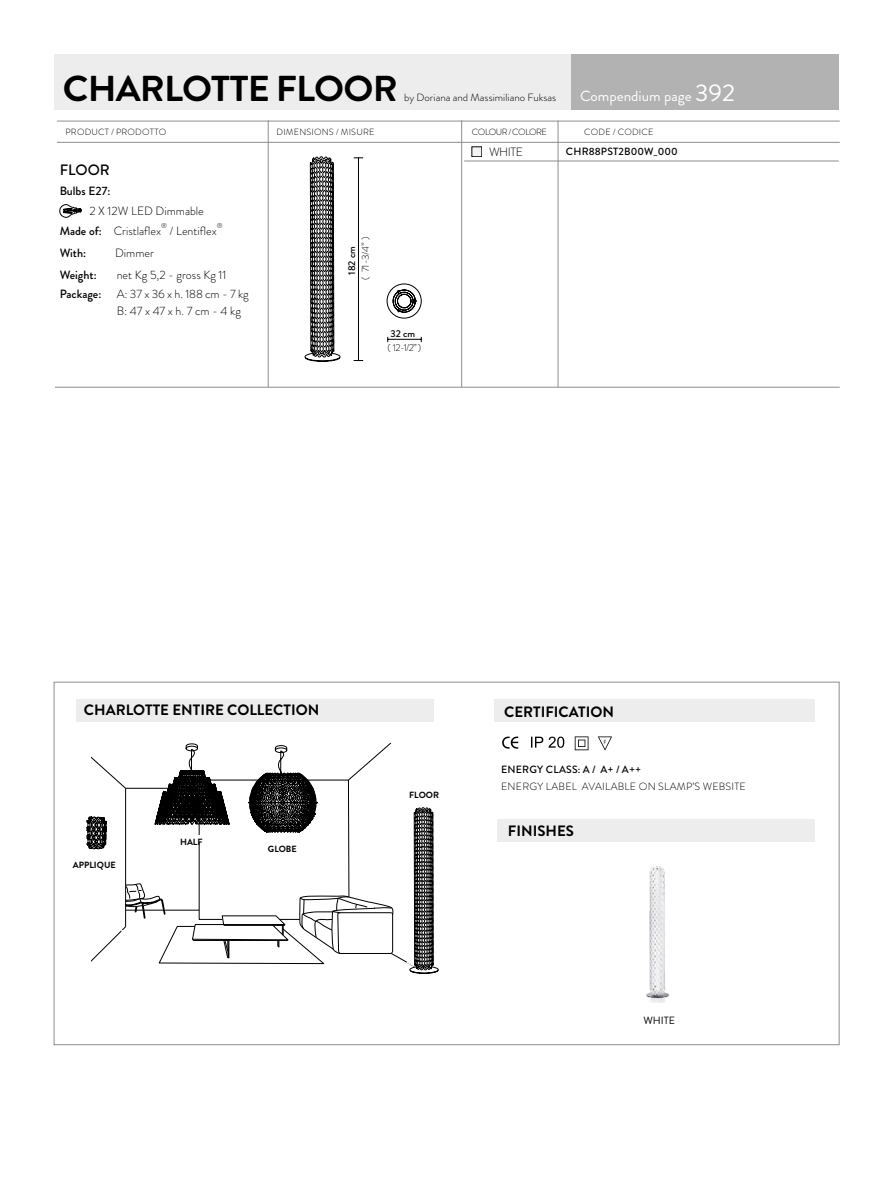
<style>
.page{position:relative;width:893px;height:1178px;background:#fff}
.page>*{position:absolute;margin:0;border:0;box-sizing:border-box;transform-origin:0 0}
.t1{font:700 36px "Brandon Grotesque";letter-spacing:-.02em;color:#000;scale:1.04 1}
.t2{font:700 15px "Brandon Grotesque";color:#000}
.t3{font:500 15px "Brandon Grotesque";color:#000}
.t4{font:14.55px "Brandon Grotesque";color:#fff;scale:1.04 1}
.t5{font:300 12px/16.8px "Brandon Grotesque";color:#000}
.t6{font:500 12px "Brandon Grotesque";color:#000}
.t7{font:500 10.5px "Brandon Grotesque";letter-spacing:.02em;color:#000}
.t8{font:300 10.5px "Brandon Grotesque";letter-spacing:.02em;color:#000}
.t9{font:300 10.5px "Brandon Grotesque";color:#000;scale:1.04 1}
.t10{font:10.5px "Brandon Grotesque";color:#000}
.t11{font:300 9.9px "Brandon Grotesque";color:#000}
.t12{font:500 9.9px "Brandon Grotesque";color:#000}
.t13{font:300 9px "Brandon Grotesque";letter-spacing:.02em;color:#000}
.t14{font:700 9px "Brandon Grotesque";color:#000}
.t15{font:300 9px "Brandon Grotesque";letter-spacing:-.05em;color:#000}
.t16{font:300 7.05px "Brandon Grotesque";color:#000}
.s1{font-size:24px}
.s2{font-weight:500}
</style>
<div class="page">
<hr style="left:558px;top:121px;width:1px;height:266px;background:#878787">
<hr style="left:461px;top:120px;width:1px;height:267px;background:#878787">
<svg style="left:474px;top:149px;width:6px;height:6px"></svg>
<div style="left:472px;top:147px;width:10px;height:10px;border:1px solid #000"></div>
<hr style="left:57px;top:121px;width:783px;height:1px;background:#878787">
<hr style="left:57px;top:142px;width:783px;height:1px;background:#878787">
<hr style="left:55px;top:387px;width:785px;height:1px;background:#878787">
<hr style="left:464px;top:161px;width:375px;height:1px;background:#878787">
<div style="left:54px;top:54px;width:741px;height:55px;background:#ededed"></div>
<div style="left:571px;top:54px;width:268px;height:55px;background:#b3b2b2"></div>
<img style="left:646px;top:866px;width:24px;height:136px">
<div style="left:497px;top:819px;width:318px;height:23px;background:#ededed"></div>
<div style="left:495px;top:699px;width:320px;height:23px;background:#ededed"></div>
<svg style="left:502px;top:736px;width:16px;height:13px"></svg>
<svg style="left:531px;top:737px;width:33px;height:11px"></svg>
<svg style="left:575px;top:736px;width:13px;height:14px"></svg>
<svg style="left:598px;top:736px;width:14px;height:15px"></svg>
<svg style="left:59px;top:109px;width:379px;height:865px"></svg>
<h1 class="t1" style="left:63px;top:63px;width:324px">CHARLOTTE FLOOR</h1>
<p class="t9" style="left:404px;top:90px;width:148px">by Doriana and Massimiliano Fuksas</p>
<p class="t4" style="left:580px;top:86px;width:151px">Compendium page <span class="s1">392</span></p>
<p class="t13" style="left:65px;top:125px;width:102px">PRODUCT / PRODOTTO</p>
<p class="t13" style="left:277px;top:125px;width:99px">DIMENSIONS / MISURE</p>
<p class="t15" style="left:472px;top:125px;width:77px">COLOUR / COLORE</p>
<p class="t13" style="left:584px;top:125px;width:71px">CODE / CODICE</p>
<p class="t3" style="left:60px;top:159px;width:52px">FLOOR</p>
<p class="t6" style="left:60px;top:182px;width:52px">Bulbs E27:</p>
<p class="t5" style="left:60px;top:222px;width:103px"><span class="s2">Made of:</span> Cristlaflex</p>
<p class="t5" style="left:89px;top:203px;width:116px">2 X 12W LED Dimmable</p>
<p class="t16" style="left:161px;top:220px;width:7px">®</p>
<p class="t16" style="left:217px;top:220px;width:7px">®</p>
<p class="t5" style="left:170px;top:222px;width:49px">/ Lentiflex</p>
<p class="t6" style="left:60px;top:244px;width:28px">With:</p>
<p class="t5" style="left:115px;top:244px;width:40px">Dimmer</p>
<p class="t6" style="left:60px;top:266px;width:38px">Weight:</p>
<p class="t5" style="left:117px;top:266px;width:111px">net Kg 5,2 - gross Kg 11</p>
<p class="t6" style="left:60px;top:286px;width:43px">Package:</p>
<p class="t5" style="left:117px;top:286px;width:134px">A: 37 x 36 x h. 188 cm - 7 kg<br>B: 47 x 47 x h. 7 cm - 4 kg</p>
<p class="t12" style="left:345px;top:275px;width:30px;rotate:-90deg">182 cm</p>
<p class="t11" style="left:359px;top:280px;width:45px;rotate:-90deg">( 71-3/4” )</p>
<p class="t12" style="left:390px;top:326px;width:26px">32 cm</p>
<p class="t11" style="left:387px;top:340px;width:35px">( 12-1/2” )</p>
<p class="t5" style="left:489px;top:143px;width:35px">WHITE</p>
<p class="t7" style="left:566px;top:145px;width:113px">CHR88PST2B00W_000</p>
<p class="t2" style="left:84px;top:700px;width:237px">CHARLOTTE ENTIRE COLLECTION</p>
<p class="t14" style="left:73px;top:859px;width:44px">APPLIQUE</p>
<p class="t14" style="left:180px;top:835px;width:24px">HALF</p>
<p class="t14" style="left:268px;top:842px;width:30px">GLOBE</p>
<p class="t14" style="left:409px;top:789px;width:31px">FLOOR</p>
<p class="t2" style="left:504px;top:701px;width:111px">CERTIFICATION</p>
<p class="t7" style="left:501px;top:762px;width:142px">ENERGY CLASS: A / A+ / A++</p>
<p class="t8" style="left:501px;top:779px;width:246px">ENERGY LABEL AVAILABLE ON SLAMP’S WEBSITE</p>
<p class="t2" style="left:508px;top:820px;width:68px">FINISHES</p>
<p class="t10" style="left:643px;top:1013px;width:33px">WHITE</p>
</div>
